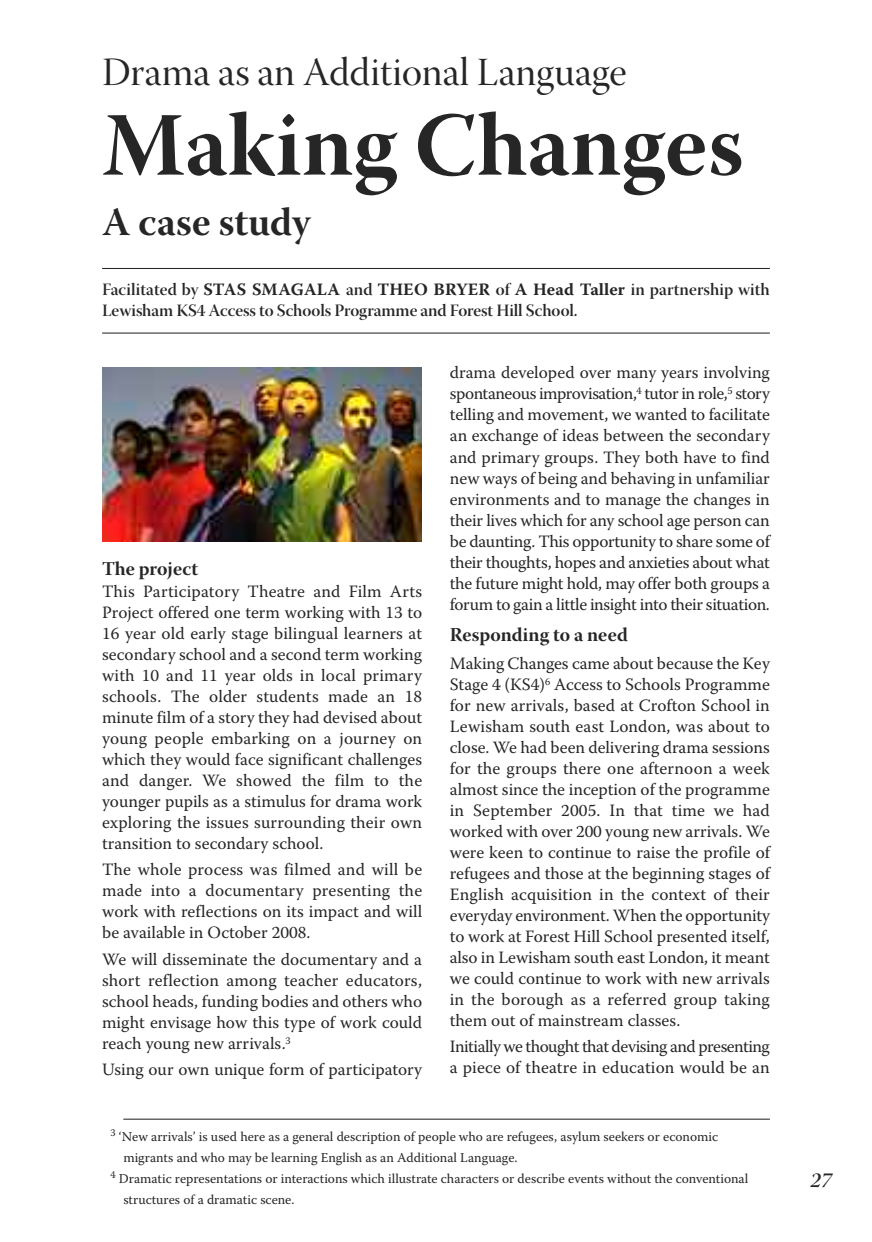
<style>
.page{position:relative;width:872px;height:1242px;background:#fff}
.page>*{position:absolute;margin:0;border:0;box-sizing:border-box;transform-origin:0 0}
.t1{font:90px "Warnock Pro Bold Subh";color:#272627}
.t2{font:39.75px "Warnock Pro Disp";color:#272627}
.t3{font:39.75px "Warnock Pro Bold Subh";color:#272627}
.t4{font:21px "Warnock Pro Semibold It Disp";color:#272627}
.t5{font:19.5px "Warnock Pro Bold Subh";color:#272627}
.t6{font:17.25px/21px "Warnock Pro";color:#272627;text-align:justify}
.t7{font:17.25px/21px "Warnock Pro Semibold Disp";letter-spacing:.005em;color:#272627}
.t8{font:17.25px/21px "Warnock Pro";letter-spacing:-.025em;color:#272627}
.t9{font:13.5px "Warnock Pro";color:#272627}
.s1{font-family:"Warnock Pro";font-weight:700}
</style>
<div class="page">
<hr style="left:123px;top:1118px;width:647px;height:1px;background:#272627">
<hr style="left:102px;top:268px;width:668px;height:1px;background:#272627">
<hr style="left:102px;top:332px;width:668px;height:1px;background:#272627">
<img style="left:102px;top:368px;width:319px;height:173px">
<h2 class="t2" style="left:102px;top:56px;width:526px">Drama as an Additional Language</h2>
<h1 class="t1" style="left:102px;top:111px;width:643px">Making Changes</h1>
<h2 class="t3" style="left:102px;top:207px;width:210px">A case study</h2>
<p class="t7" style="left:102px;top:280px;width:669px">Facilitated by <span class="s1">STAS SMAGALA</span> and <span class="s1">THEO BRYER</span> of <span class="s1">A Head Taller</span> in partnership with<br>Lewisham KS4 Access to Schools Programme and Forest Hill School.</p>
<p class="t5" style="left:102px;top:561px;width:98px">The project</p>
<p class="t6" style="left:102px;top:582px;width:321px">This Participatory Theatre and Film Arts Project offered one term working with 13 to 16 year old early stage bilingual learners at secondary school and a second term working with 10 and 11 year olds in local primary schools. The older students made an 18 minute film of a story they had devised about young people embarking on a journey on which they would face significant challenges and danger. We showed the film to the younger pupils as a stimulus for drama work exploring the issues surrounding their own transition to secondary school.</p>
<p class="t6" style="left:102px;top:860px;width:321px">The whole process was filmed and will be made into a documentary presenting the work with reflections on its impact and will be available in October 2008.</p>
<p class="t6" style="left:102px;top:950px;width:321px">We will disseminate the documentary and a short reflection among teacher educators, school heads, funding bodies and others who might envisage how this type of work could reach young new arrivals.<sup>3</sup></p>
<p class="t6" style="left:102px;top:1060px;width:321px">Using our own unique form of participatory</p>
<p class="t6" style="left:450px;top:364px;width:321px">drama developed over many years involving spontaneous improvisation,<sup>4</sup> tutor in role,<sup>5</sup> story telling and movement, we wanted to facilitate an exchange of ideas between the secondary and primary groups. They both have to find new ways of being and behaving in unfamiliar environments and to manage the changes in their lives which for any school age person can be daunting. This opportunity to share some of their thoughts, hopes and anxieties about what the future might hold, may offer both groups a forum to gain a little insight into their situation.</p>
<p class="t5" style="left:450px;top:627px;width:180px">Responding to a need</p>
<p class="t6" style="left:450px;top:654px;width:321px">Making Changes came about because the Key Stage 4 (KS4)<sup>6</sup> Access to Schools Programme for new arrivals, based at Crofton School in Lewisham south east London, was about to close. We had been delivering drama sessions for the groups there one afternoon a week almost since the inception of the programme in September 2005. In that time we had worked with over 200 young new arrivals. We were keen to continue to raise the profile of refugees and those at the beginning stages of English acquisition in the context of their everyday environment. When the opportunity to work at Forest Hill School presented itself, also in Lewisham south east London, it meant we could continue to work with new arrivals in the borough as a referred group taking them out of mainstream classes.</p>
<p class="t8" style="left:450px;top:1037px;width:321px">Initially we thought that devising and presenting a piece of theatre in education would be an</p>
<p class="t9" style="left:111px;top:1131px;width:609px"><sup>3</sup> ‘New arrivals’ is used here as a general description of people who are refugees, asylum seekers or economic</p>
<p class="t9" style="left:123px;top:1152px;width:396px">migrants and who may be learning English as an Additional Language.</p>
<p class="t9" style="left:111px;top:1173px;width:639px"><sup>4</sup> Dramatic representations or interactions which illustrate characters or describe events without the conventional</p>
<p class="t9" style="left:123px;top:1194px;width:173px">structures of a dramatic scene.</p>
<p class="t4" style="left:810px;top:1172px;width:23px">27</p>
</div>
